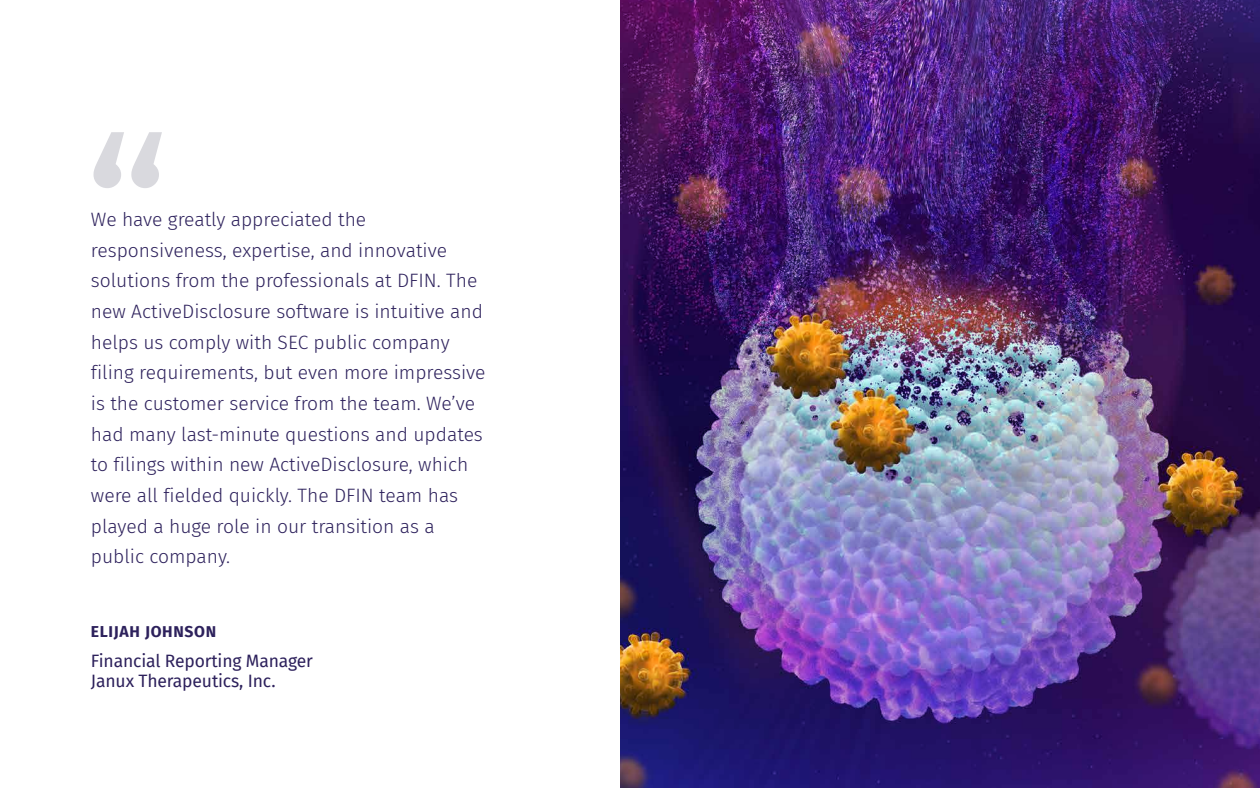
<style>
.page{position:relative;width:1260px;height:788px;background:#fff}
.page>*{position:absolute;margin:0;border:0;box-sizing:border-box;transform-origin:0 0}
.t1{font:300 19.25px/30.6px "Fira Sans";color:#2d215c}
.t2{font:17.5px/19.2px "Fira Sans";letter-spacing:-.01em;color:#2d215c}
.t3{font:700 15.75px "Fira Sans";letter-spacing:.04em;color:#2d215c}
</style>
<div class="page">
<svg style="left:94px;top:132px;width:68px;height:56px"></svg>
<img style="left:620px;top:0;width:640px;height:788px">
<p class="t1" style="left:91px;top:204px;width:396px">We have greatly appreciated the responsiveness, expertise, and innovative solutions from the professionals at DFIN. The new ActiveDisclosure software is intuitive and helps us comply with SEC public company filing requirements, but even more impressive is the customer service from the team. We’ve had many last-minute questions and updates to filings within new ActiveDisclosure, which were all fielded quickly. The DFIN team has played a huge role in our transition as a public company.</p>
<p class="t3" style="left:91px;top:618px;width:127px">ELIJAH JOHNSON</p>
<p class="t2" style="left:91px;top:651px;width:224px">Financial Reporting Manager<br>Janux Therapeutics, Inc.</p>
</div>
